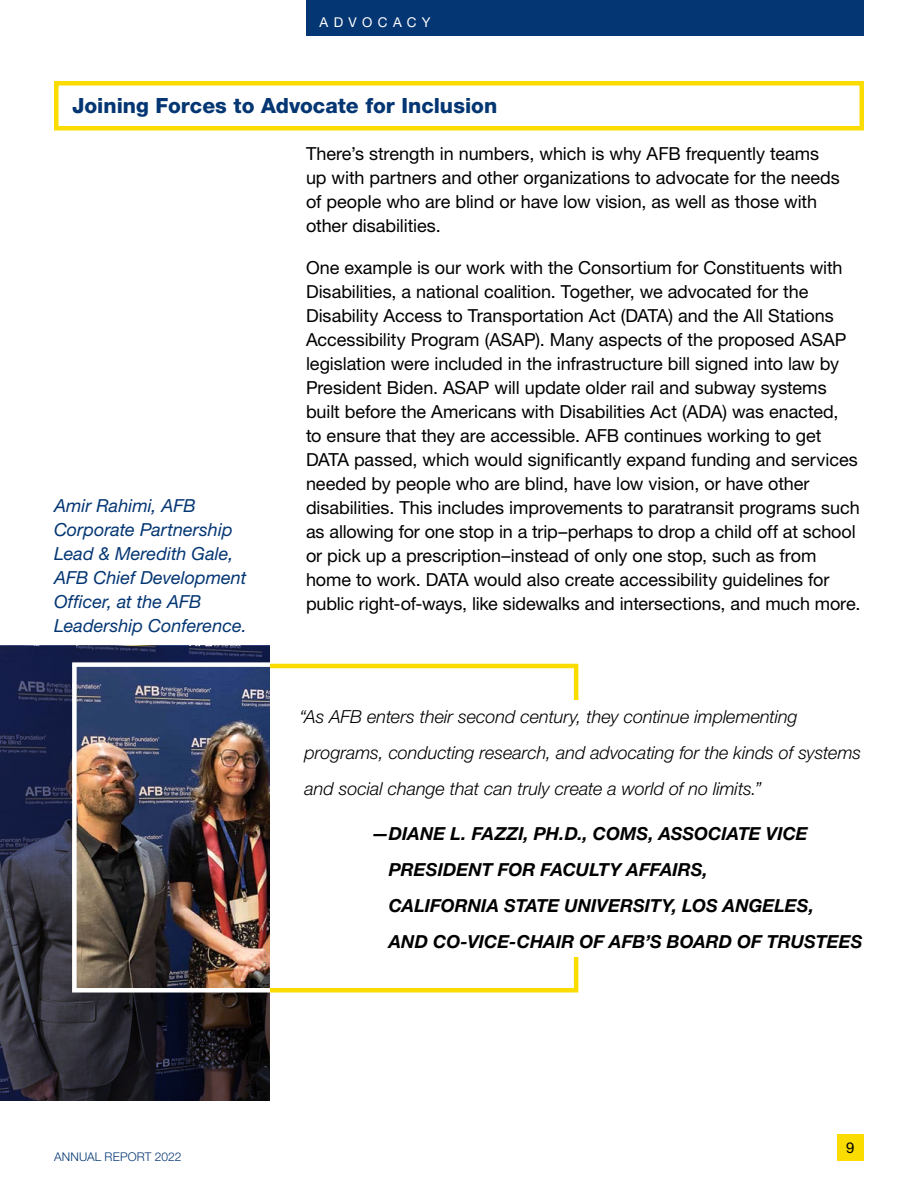
<style>
.page{position:relative;width:918px;height:1188px;background:#fff}
.page>*{position:absolute;margin:0;border:0;box-sizing:border-box;transform-origin:0 0}
.Headline{font:800 21px "Helvetica Neue LT Std";color:#043673}
.Body_Copy{font:18px/24px "Helvetica Neue LT Std";letter-spacing:-.005em;color:#000}
.Pull-Quote{font:italic 300 18px/36px "Helvetica Neue LT Std";letter-spacing:-.005em;color:#000}
.Pull-Quote-2{font:italic 700 18px/36px "Helvetica Neue LT Std";color:#000}
.t1{font:italic 18px/24px "Helvetica Neue LT Std";color:#043673}
.t2{font:15px "Helvetica Neue LT Std";color:#000}
.t3{font:13.5px "Helvetica Neue LT Std";letter-spacing:.39em;color:#fff}
.t4{font:300 12px "Helvetica Neue LT Std";letter-spacing:.01em;color:#043673}
</style>
<div class="page">
<div style="left:837px;top:1134px;width:27px;height:27px;background:#fbdc00"></div>
<div style="left:306px;top:0;width:558px;height:36px;background:#043673"></div>
<div style="left:54px;top:81px;width:810px;height:49px;border:4px solid #fbdc00"></div>
<svg style="left:0;top:646px;width:270px;height:455px;background:#232436"></svg>
<img style="left:77px;top:667px;width:190px;height:321px">
<div style="left:72px;top:662px;width:200px;height:331px;border:4px solid #fff"></div>
<div style="left:268px;top:664px;width:310px;height:329px;border:4px solid #fbdc00"></div>
<div style="left:293px;top:700px;width:580px;height:257px;background:#fff"></div>
<p class="t3" style="left:320px;top:14px;width:113px">ADVOCACY</p>
<p class="Headline" style="left:72px;top:93px;width:427px">Joining Forces to Advocate for Inclusion</p>
<p class="Body_Copy" style="left:306px;top:141px;width:535px">There’s strength in numbers, which is why AFB frequently teams up with partners and other organizations to advocate for the needs of people who are blind or have low vision, as well as those with other disabilities.</p>
<p class="Body_Copy" style="left:306px;top:255px;width:556px">One example is our work with the Consortium for Constituents with Disabilities, a national coalition. Together, we advocated for the Disability Access to Transportation Act (DATA) and the All Stations Accessibility Program (ASAP). Many aspects of the proposed ASAP legislation were included in the infrastructure bill signed into law by President Biden. ASAP will update older rail and subway systems built before the Americans with Disabilities Act (ADA) was enacted,<br>to ensure that they are accessible. AFB continues working to get DATA passed, which would significantly expand funding and services needed by people who are blind, have low vision, or have other disabilities. This includes improvements to paratransit programs such as allowing for one stop in a trip–perhaps to drop a child off at school or pick up a prescription–instead of only one stop, such as from home to work. DATA would also create accessibility guidelines for public right-of-ways, like sidewalks and intersections, and much more.</p>
<p class="t1" style="left:54px;top:493px;width:194px">Amir Rahimi, AFB<br>Corporate Partnership<br>Lead &amp; Meredith Gale,<br>AFB Chief Development<br>Officer, at the AFB<br>Leadership Conference.</p>
<p class="t4" style="left:54px;top:1149px;width:129px">ANNUAL REPORT 2022</p>
<p class="Pull-Quote" style="left:299px;top:698px;width:563px">“As AFB enters their second century, they continue implementing programs, conducting research, and advocating for the kinds of systems and social change that can truly create a world of no limits.”</p>
<p class="Pull-Quote-2" style="left:389px;top:815px;width:475px;text-indent:-17px">—DIANE L. FAZZI, PH.D., COMS, ASSOCIATE VICE PRESIDENT FOR FACULTY AFFAIRS,<br>CALIFORNIA STATE UNIVERSITY, LOS ANGELES,<br>AND CO-VICE-CHAIR OF AFB’S BOARD OF TRUSTEES</p>
<p class="t2" style="left:846px;top:1139px;width:10px">9</p>
</div>
